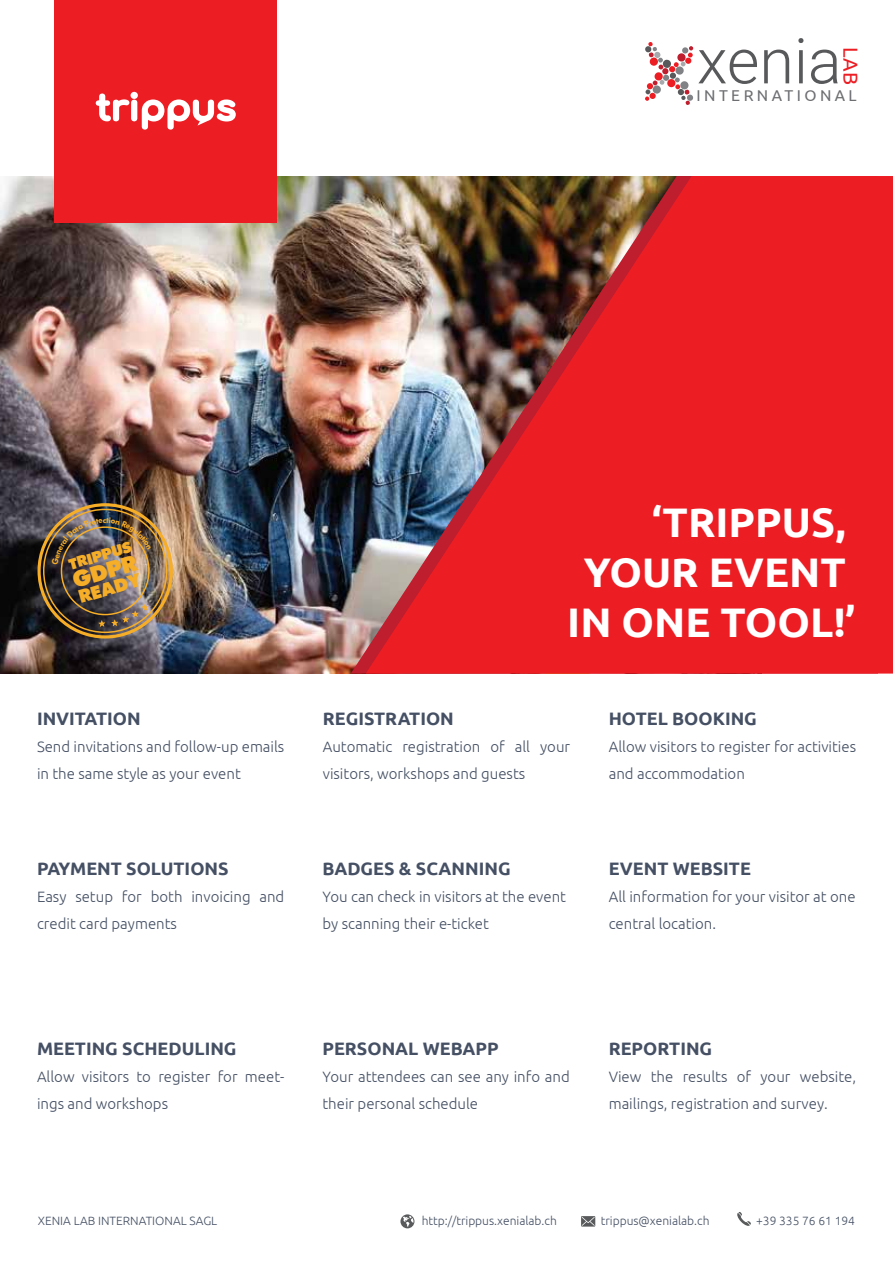
<style>
.page{position:relative;width:893px;height:1263px;background:#fff}
.page>*{position:absolute;margin:0;border:0;box-sizing:border-box;transform-origin:0 0}
.t1{font:300 62.85px "Roboto";color:#58595b}
.t2{font:700 41.25px/49.7px "Ubuntu";color:#fff;text-align:right}
.t3{font:800 22.5px "Futura BQ";color:#f6ae29}
.t4{font:20.4px "Ubuntu";color:#ed1d24}
.t5{font:800 18.45px "Futura BQ";color:#f6ae29}
.t6{font:700 18px "Ubuntu";color:#455064}
.t7{font:15.6px "Ubuntu";letter-spacing:.22em;color:#6d6e71}
.t8{font:800 15.15px "Futura BQ";color:#f6ae29}
.t9{font:300 15px/27px "Ubuntu";color:#455064}
.t10{font:300 12px "Ubuntu";color:#455064}
.t11{font:600 8.4px "Futura BQ";color:#f6ae29}
</style>
<div class="page">
<img style="left:0;top:176px;width:351px;height:498px">
<svg style="left:645px;top:42px;width:48px;height:63px"></svg>
<div style="left:54px;top:0;width:222px;height:222px;background:#ed1d24"></div>
<img style="left:351px;top:176px;width:15px;height:498px">
<img style="left:366px;top:176px;width:527px;height:498px">
<svg style="left:400px;top:1214px;width:14px;height:14px"></svg>
<svg style="left:581px;top:1216px;width:14px;height:10px"></svg>
<svg style="left:737px;top:1212px;width:14px;height:14px"></svg>
<svg style="left:96px;top:92px;width:140px;height:38px"></svg>
<div style="left:43px;top:509px;width:124px;height:124px;border:2px solid #f6ae29;border-radius:50%"></div>
<div style="left:38px;top:503px;width:135px;height:135px;border:3px solid #f6ae29;border-radius:50%"></div>
<svg style="left:98px;top:620px;width:7px;height:7px"></svg>
<svg style="left:111px;top:604px;width:37px;height:22px"></svg>
<img style="left:52px;top:517px;width:99px;height:48px">
<h1 class="t1" style="left:697px;top:17px;width:146px">xenia</h1>
<h3 class="t4" style="left:863px;top:47px;width:39px;rotate:90deg">LAB</h3>
<p class="t7" style="left:697px;top:86px;width:162px">INTERNATIONAL</p>
<p class="t11" style="left:103px;top:515px;width:5px">c</p>
<p class="t8" style="left:67px;top:555px;width:66px;rotate:-16deg">TRIPPUS</p>
<h3 class="t3" style="left:69px;top:566px;width:68px;rotate:-16deg">GDPR</h3>
<p class="t5" style="left:76px;top:585px;width:65px;rotate:-16deg">READY</p>
<p class="t6" style="left:37px;top:708px;width:105px">INVITATION</p>
<p class="t9" style="left:37px;top:733px;width:249px">Send invitations and follow-up emails in the same style as your event</p>
<p class="t6" style="left:37px;top:858px;width:193px">PAYMENT SOLUTIONS</p>
<p class="t9" style="left:37px;top:883px;width:249px">Easy setup for both invoicing and credit card payments</p>
<h2 class="t2" style="left:567px;top:497px;width:290px">‘TRIPPUS,<br>YOUR EVENT<br>IN ONE TOOL!’</h2>
<p class="t6" style="left:323px;top:708px;width:133px">REGISTRATION</p>
<p class="t9" style="left:323px;top:733px;width:249px">Automatic registration of all your visitors, workshops and guests</p>
<p class="t6" style="left:322px;top:858px;width:190px">BADGES &amp; SCANNING</p>
<p class="t9" style="left:322px;top:883px;width:245px">You can check in visitors at the event by scanning their e-ticket</p>
<p class="t6" style="left:609px;top:708px;width:150px">HOTEL BOOKING</p>
<p class="t9" style="left:609px;top:733px;width:249px">Allow visitors to register for activities and accommodation</p>
<p class="t6" style="left:609px;top:858px;width:144px">EVENT WEBSITE</p>
<p class="t9" style="left:609px;top:883px;width:248px">All information for your visitor at one central location.</p>
<p class="t6" style="left:37px;top:1037px;width:201px">MEETING SCHEDULING</p>
<p class="t9" style="left:37px;top:1062px;width:249px">Allow visitors to register for meet&shy;ings and workshops</p>
<p class="t6" style="left:322px;top:1037px;width:178px">PERSONAL WEBAPP</p>
<p class="t9" style="left:322px;top:1062px;width:249px">Your attendees can see any info and their personal schedule</p>
<p class="t6" style="left:609px;top:1037px;width:105px">REPORTING</p>
<p class="t9" style="left:609px;top:1062px;width:249px">View the results of your website, mailings, registration and survey.</p>
<p class="t10" style="left:38px;top:1213px;width:181px">XENIA LAB INTERNATIONAL SAGL</p>
<p class="t10" style="left:422px;top:1213px;width:137px">http://trippus.xenialab.ch</p>
<p class="t10" style="left:601px;top:1213px;width:110px">trippus@xenialab.ch</p>
<p class="t10" style="left:756px;top:1213px;width:100px">+39 335 76 61 194</p>
</div>
